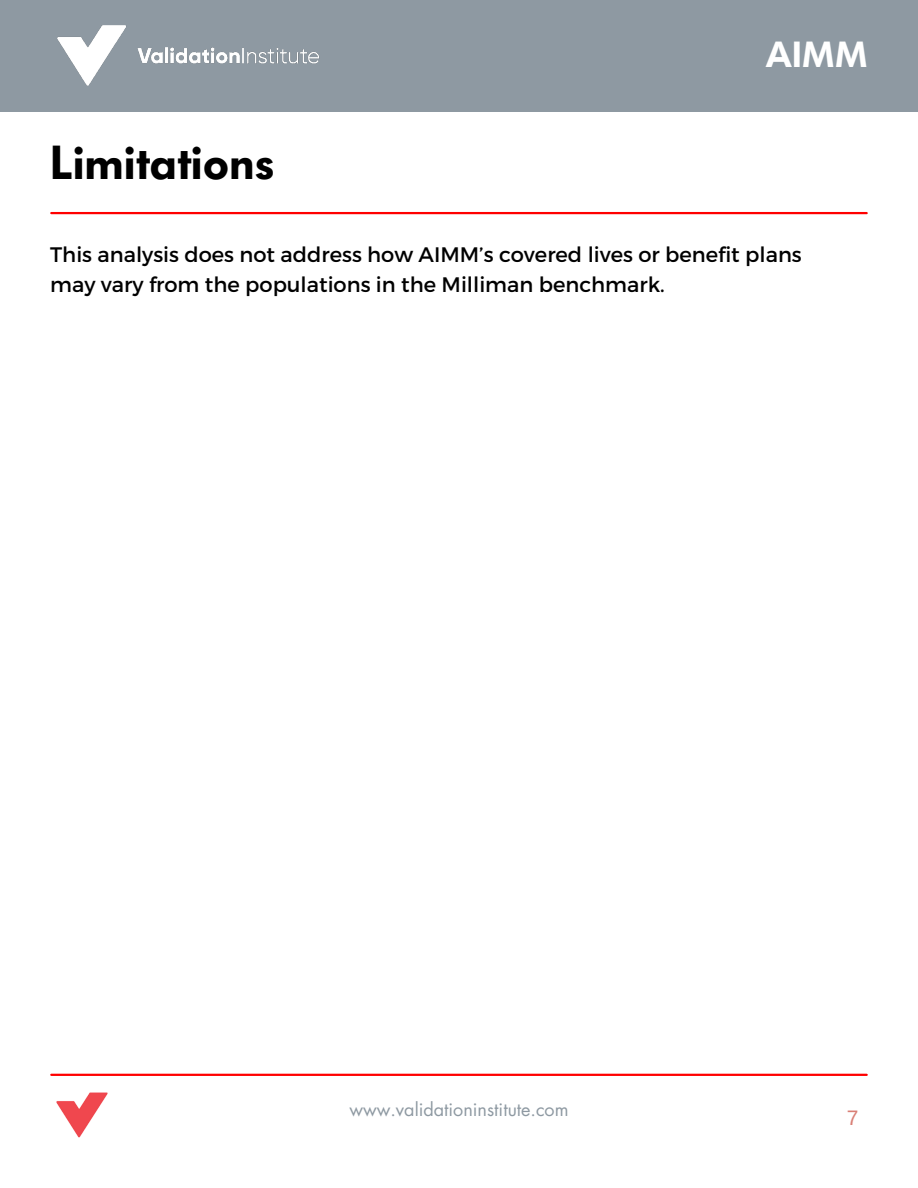
<style>
.page{position:relative;width:918px;height:1188px;background:#fff}
.page>*{position:absolute;margin:0;border:0;box-sizing:border-box;transform-origin:0 0}
.t1{font:600 47.25px "Futura BQ";color:#000}
.t2{font:600 36px "Futura BQ";color:#fff}
.t3{font:21px/29.2px "Montserrat";color:#000}
.t4{font:21px "Arimo";color:#d97f76}
.t5{font:18px "Futura LT";color:#8e99a2}
</style>
<div class="page">
<div style="left:0;top:0;width:918px;height:112px;background:#8e99a2"></div>
<img style="left:57px;top:25px;width:262px;height:61px">
<hr style="left:51px;top:1074px;width:816px;height:2px;background:#f00">
<img style="left:56px;top:1092px;width:52px;height:46px">
<hr style="left:51px;top:212px;width:816px;height:2px;background:#f00">
<p class="t1" style="left:50px;top:134px;width:226px">Limitations</p>
<p class="t2" style="left:766px;top:33px;width:104px">AIMM</p>
<p class="t3" style="left:50px;top:239px;width:753px">This analysis does not address how AIMM’s covered lives or benefit plans may vary from the populations in the Milliman benchmark.</p>
<h1 class="t5" style="left:349px;top:1098px;width:221px">www.validationinstitute.com</h1>
<h3 class="t4" style="left:847px;top:1106px;width:13px">7</h3>
</div>
